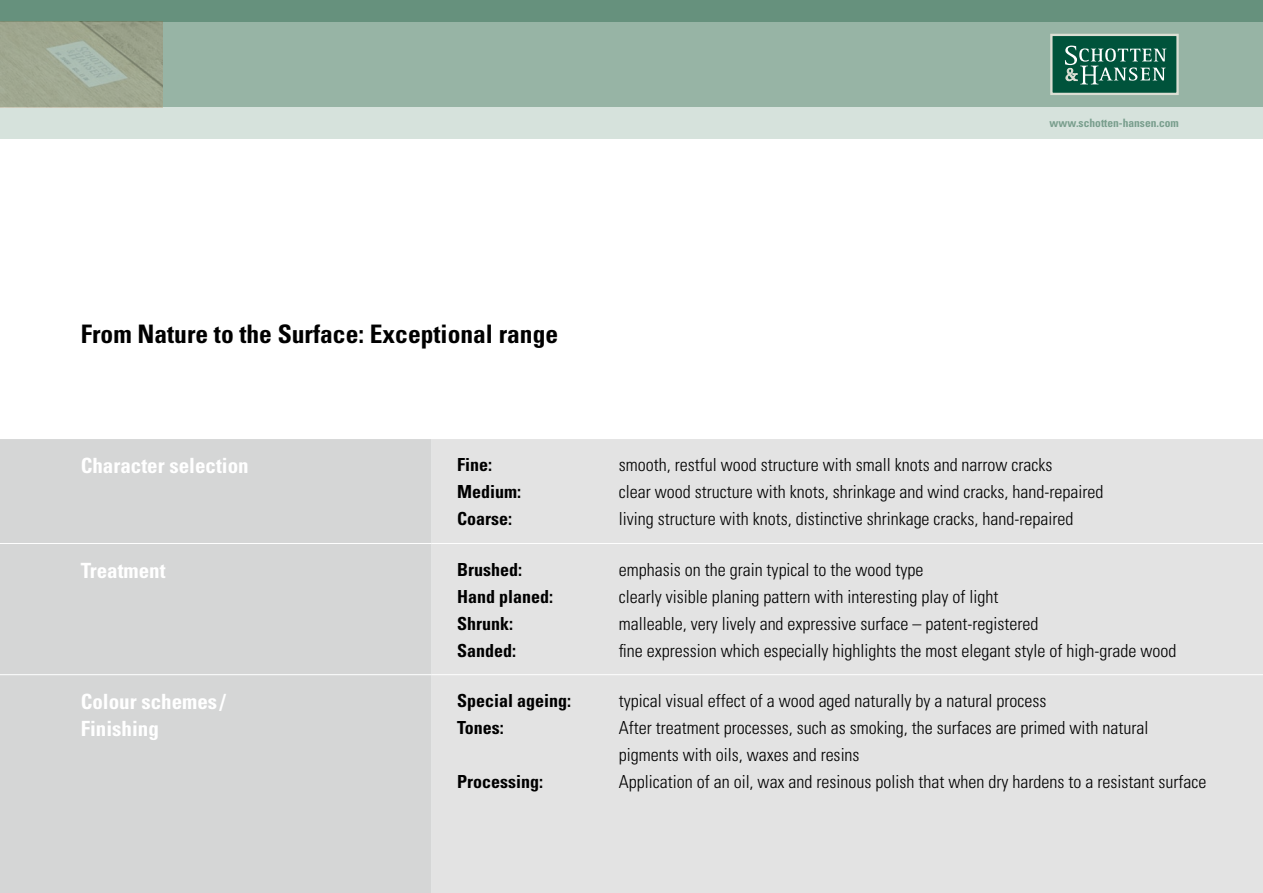
<style>
.page{position:relative;width:1263px;height:893px;background:#fff}
.page>*{position:absolute;margin:0;border:0;box-sizing:border-box;transform-origin:0 0}
.t1{font:700 condensed 25.5px "Univers";color:#000}
.t2{font:700 condensed 21px/27px "Univers";color:#fff}
.t3{font:300 condensed 18px/27px "Univers";color:#000}
.t4{font:700 condensed 18px "Univers";color:#000}
.t5{font:700 condensed 11.55px "Univers";color:#799e8d}
</style>
<div class="page">
<div style="left:0;top:21px;width:1263px;height:87px;background:#97b4a5"></div>
<div style="left:0;top:0;width:1263px;height:21px;background:#66917d"></div>
<div style="left:0;top:108px;width:1263px;height:31px;background:#d6e2dc"></div>
<div style="left:1051px;top:35px;width:126px;height:59px;background:#00533b"></div>
<svg style="left:1065px;top:46px;width:101px;height:38px"></svg>
<div style="left:1050px;top:34px;width:128px;height:61px;border:2px solid #dbded3"></div>
<div style="left:0;top:439px;width:432px;height:454px;background:#d5d6d6"></div>
<div style="left:432px;top:439px;width:831px;height:454px;background:#e3e3e3"></div>
<hr style="left:0;top:543px;width:432px;height:1px;background:#fff">
<hr style="left:432px;top:543px;width:831px;height:1px;background:#fff">
<hr style="left:0;top:674px;width:432px;height:1px;background:#fff">
<hr style="left:432px;top:674px;width:831px;height:1px;background:#fff">
<img style="left:0;top:21px;width:163px;height:87px">
<h1 class="t1" style="left:81px;top:318px;width:479px">From Nature to the Surface: Exceptional range</h1>
<p class="t5" style="left:1050px;top:116px;width:131px">www.schotten-hansen.com</p>
<p class="t2" style="left:81px;top:452px;width:169px">Character selection</p>
<p class="t4" style="left:457px;top:454px;width:36px">Fine:</p>
<p class="t3" style="left:619px;top:452px;width:435px">smooth, restful wood structure with small knots and narrow cracks</p>
<p class="t4" style="left:457px;top:481px;width:65px">Medium:</p>
<p class="t3" style="left:619px;top:479px;width:486px">clear wood structure with knots, shrinkage and wind cracks, hand-repaired</p>
<p class="t4" style="left:457px;top:508px;width:56px">Coarse:</p>
<p class="t3" style="left:619px;top:506px;width:456px">living structure with knots, distinctive shrinkage cracks, hand-repaired</p>
<p class="t2" style="left:81px;top:557px;width:86px">Treatment</p>
<p class="t4" style="left:457px;top:558px;width:66px">Brushed:</p>
<p class="t3" style="left:619px;top:556px;width:306px">emphasis on the grain typical to the wood type</p>
<p class="t4" style="left:457px;top:585px;width:97px">Hand planed:</p>
<p class="t3" style="left:619px;top:583px;width:381px">clearly visible planing pattern with interesting play of light</p>
<p class="t4" style="left:457px;top:612px;width:57px">Shrunk:</p>
<p class="t3" style="left:619px;top:610px;width:421px">malleable, very lively and expressive surface – patent-registered</p>
<p class="t4" style="left:457px;top:639px;width:61px">Sanded:</p>
<p class="t3" style="left:619px;top:637px;width:559px">fine expression which especially highlights the most elegant style of high-grade wood</p>
<p class="t2" style="left:81px;top:688px;width:146px">Colour schemes /<br>Finishing</p>
<p class="t4" style="left:457px;top:689px;width:116px">Special ageing:</p>
<p class="t3" style="left:619px;top:687px;width:429px">typical visual effect of a wood aged naturally by a natural process</p>
<p class="t4" style="left:457px;top:716px;width:48px">Tones:</p>
<p class="t3" style="left:619px;top:714px;width:531px">After treatment processes, such as smoking, the surfaces are primed with natural pigments with oils, waxes and resins</p>
<p class="t4" style="left:457px;top:770px;width:87px">Processing:</p>
<p class="t3" style="left:619px;top:768px;width:589px">Application of an oil, wax and resinous polish that when dry hardens to a resistant surface</p>
</div>
